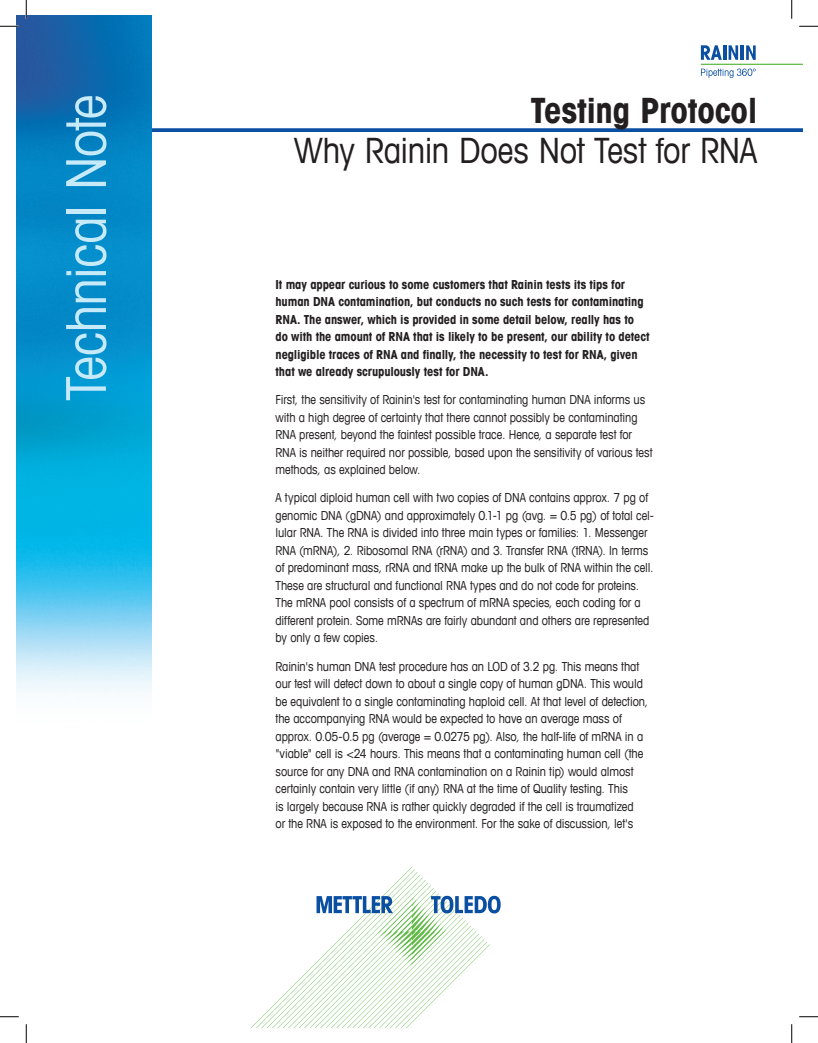
<style>
.page{position:relative;width:818px;height:1043px;background:#fff}
.page>*{position:absolute;margin:0;border:0;box-sizing:border-box;transform-origin:0 0}
.t1{font:condensed 55px "Avant Garde Com";letter-spacing:-.015em;color:#c6eafa}
.t2{font:condensed 35px "Avant Garde Com";letter-spacing:-.01em;color:#231f20}
.t3{font:700 condensed 35px "Avant Garde Com";letter-spacing:-.005em;color:#231f20}
.t4{font:condensed 12.5px/17.5px "Avant Garde Com";letter-spacing:-.005em;color:#231f20}
.t5{font:700 condensed 12.5px/17.5px "Avant Garde Com";letter-spacing:-.005em;color:#231f20}
</style>
<div class="page">
<svg style="left:251px;top:867px;width:249px;height:160px"></svg>
<svg style="left:151px;top:128px;width:651px;height:4px;background:#195aa7"></svg>
<img style="left:16px;top:16px;width:135px;height:678px">
<hr style="left:701px;top:64px;width:101px;height:1px;background:#60bb46">
<svg style="left:700px;top:45px;width:21px;height:15px"></svg>
<hr style="left:723px;top:45px;width:3px;height:15px;background:#0a4fa2">
<svg style="left:728px;top:45px;width:10px;height:15px"></svg>
<hr style="left:740px;top:45px;width:3px;height:15px;background:#0a4fa2">
<svg style="left:746px;top:45px;width:9px;height:15px"></svg>
<svg style="left:701px;top:68px;width:54px;height:10px"></svg>
<svg style="left:0;top:25px;width:19px;height:2px"></svg>
<svg style="left:799px;top:25px;width:19px;height:2px"></svg>
<svg style="left:0;top:1016px;width:19px;height:1px"></svg>
<svg style="left:799px;top:1016px;width:19px;height:1px"></svg>
<svg style="left:25px;top:0;width:2px;height:19px"></svg>
<svg style="left:25px;top:1024px;width:2px;height:18px"></svg>
<svg style="left:791px;top:0;width:1px;height:19px"></svg>
<svg style="left:791px;top:1024px;width:1px;height:18px"></svg>
<h1 class="t1" style="left:52px;top:401px;width:308px;rotate:-90deg">Technical Note</h1>
<h2 class="t3" style="left:530px;top:87px;width:228px">Testing Protocol</h2>
<h2 class="t2" style="left:294px;top:128px;width:465px">Why Rainin Does Not Test for RNA</h2>
<p class="t5" style="left:275px;top:275px;width:375px">It may appear curious to some customers that Rainin tests its tips for human DNA contamination, but conducts no such tests for contaminating RNA. The answer, which is provided in some detail below, really has to<br>do with the amount of RNA that is likely to be present, our ability to detect negligible traces of RNA and finally, the necessity to test for RNA, given that we already scrupulously test for DNA.</p>
<p class="t4" style="left:275px;top:391px;width:378px">First, the sensitivity of Rainin's test for contaminating human DNA informs us with a high degree of certainty that there cannot possibly be contaminating RNA present, beyond the faintest possible trace. Hence, a separate test for RNA is neither required nor possible, based upon the sensitivity of various test methods, as explained below.</p>
<p class="t4" style="left:275px;top:489px;width:380px">A typical diploid human cell with two copies of DNA contains approx. 7 pg of genomic DNA (gDNA) and approximately 0.1-1 pg (avg. = 0.5 pg) of total cel&shy;lular RNA. The RNA is divided into three main types or families: 1. Messenger RNA (mRNA), 2. Ribosomal RNA (rRNA) and 3. Transfer RNA (tRNA). In terms of predominant mass, rRNA and tRNA make up the bulk of RNA within the cell.<br>These are structural and functional RNA types and do not code for proteins.<br>The mRNA pool consists of a spectrum of mRNA species, each coding for a different protein. Some mRNAs are fairly abundant and others are represented by only a few copies.</p>
<p class="t4" style="left:275px;top:657px;width:374px">Rainin's human DNA test procedure has an LOD of 3.2 pg. This means that our test will detect down to about a single copy of human gDNA. This would be equivalent to a single contaminating haploid cell. At that level of detection, the accompanying RNA would be expected to have an average mass of approx. 0.05-0.5 pg (average = 0.0275 pg). Also, the half-life of mRNA in a "viable" cell is &lt;24 hours. This means that a contaminating human cell (the source for any DNA and RNA contamination on a Rainin tip) would almost certainly contain very little (if any) RNA at the time of Quality testing. This<br>is largely because RNA is rather quickly degraded if the cell is traumatized<br>or the RNA is exposed to the environment. For the sake of discussion, let's</p>
</div>
